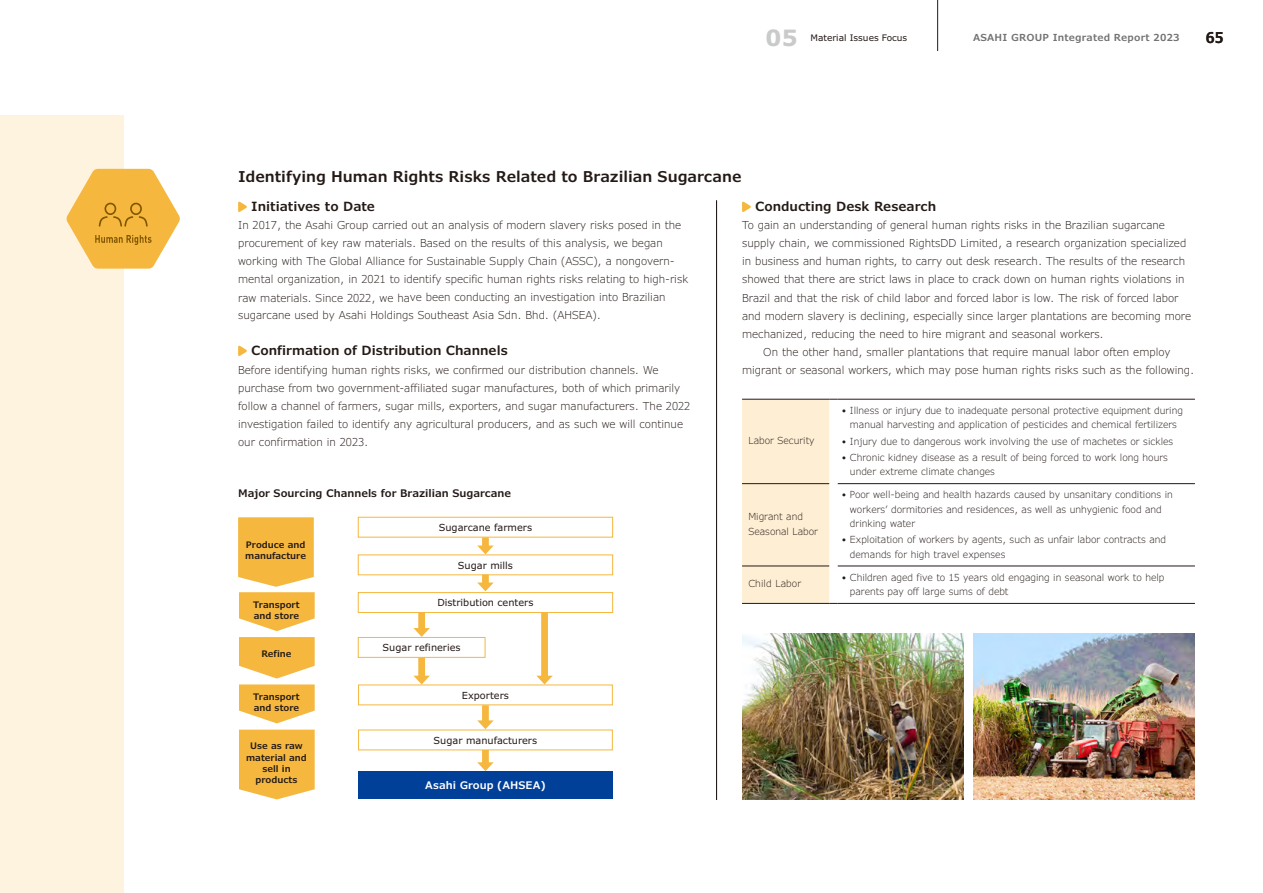
<style>
.page{position:relative;width:1263px;height:893px;background:#fff}
.page>*{position:absolute;margin:0;border:0;box-sizing:border-box;transform-origin:0 0}
.t1{font:700 22.5px "Verdana Pro";color:#c9cacb}
.t2{font:600 15px "Verdana Pro";color:#231916}
.t3{font:600 condensed 15px "Verdana Pro";color:#231916}
.t4{font:600 12.75px "Verdana Pro";color:#231916}
.t5{font:300 10.95px/18px "Verdana Pro";color:#231916}
.t6{font:600 10.5px "Verdana Pro";color:#231916}
.t7{font:600 10.5px "Verdana Pro";color:#fff}
.t8{font:300 9.75px/14.2px "Verdana Pro";color:#231916}
.t9{font:9.75px "Verdana Pro";color:#231916}
.t10{font:600 9.75px "Verdana Pro";letter-spacing:.02em;color:#727272}
.t11{font:600 9px/11.2px "Verdana Pro";color:#231916}
.t12{font:9px "Verdana Pro";color:#231916}
</style>
<div class="page">
<hr style="left:937px;top:0;width:1px;height:51px;background:#231916">
<svg style="left:238px;top:201px;width:9px;height:11px"></svg>
<svg style="left:238px;top:345px;width:9px;height:11px"></svg>
<svg style="left:742px;top:201px;width:9px;height:11px"></svg>
<hr style="left:838px;top:399px;width:357px;height:1px;background:#231916">
<hr style="left:838px;top:483px;width:357px;height:1px;background:#231916">
<hr style="left:838px;top:566px;width:357px;height:1px;background:#231916">
<svg style="left:742px;top:399px;width:96px;height:205px;background:#faecd4"></svg>
<hr style="left:838px;top:603px;width:357px;height:1px;background:#231916">
<hr style="left:716px;top:200px;width:1px;height:600px;background:#231916">
<div style="left:0;top:115px;width:123px;height:778px;background:#fef3df"></div>
<img style="left:742px;top:634px;width:221px;height:165px">
<img style="left:974px;top:634px;width:221px;height:165px">
<svg style="left:67px;top:169px;width:113px;height:100px"></svg>
<svg style="left:239px;top:730px;width:76px;height:69px;background:#f5bc4b"></svg>
<svg style="left:238px;top:517px;width:77px;height:114px;background:#f6c25d"></svg>
<svg style="left:239px;top:637px;width:76px;height:86px"></svg>
<div style="left:358px;top:517px;width:255px;height:20px;border:1px solid #f5b73e"></div>
<div style="left:358px;top:592px;width:255px;height:21px;border:1px solid #f5b73e"></div>
<div style="left:358px;top:637px;width:127px;height:21px;border:1px solid #f5b73e"></div>
<div style="left:358px;top:771px;width:254px;height:28px;background:#004098"></div>
<div style="left:482px;top:537px;width:7px;height:11px;background:#f5b73e"></div>
<svg style="left:477px;top:546px;width:16px;height:8px"></svg>
<div style="left:482px;top:574px;width:7px;height:11px;background:#f5b73e"></div>
<svg style="left:477px;top:582px;width:17px;height:9px"></svg>
<div style="left:418px;top:613px;width:7px;height:17px;background:#f5b73e"></div>
<svg style="left:413px;top:628px;width:17px;height:9px"></svg>
<div style="left:418px;top:658px;width:7px;height:20px;background:#f5b73e"></div>
<svg style="left:414px;top:676px;width:16px;height:8px"></svg>
<div style="left:541px;top:613px;width:7px;height:65px;background:#f5b73e"></div>
<svg style="left:536px;top:676px;width:17px;height:8px"></svg>
<div style="left:482px;top:705px;width:7px;height:18px;background:#f5b73e"></div>
<svg style="left:477px;top:720px;width:17px;height:9px"></svg>
<div style="left:482px;top:750px;width:7px;height:15px;background:#f5b73e"></div>
<svg style="left:477px;top:762px;width:17px;height:9px"></svg>
<h1 class="t1" style="left:765px;top:23px;width:34px">05</h1>
<p class="t12" style="left:810px;top:32px;width:98px">Material Issues Focus</p>
<p class="t10" style="left:973px;top:31px;width:208px">ASAHI GROUP Integrated Report 2023</p>
<h2 class="t3" style="left:1206px;top:27px;width:19px">65</h2>
<h2 class="t2" style="left:238px;top:167px;width:505px">Identifying Human Rights Risks Related to Brazilian Sugarcane</h2>
<p class="t4" style="left:251px;top:199px;width:125px">Initiatives to Date</p>
<p class="t5" style="left:238px;top:217px;width:452px">In 2017, the Asahi Group carried out an analysis of modern slavery risks posed in the procurement of key raw materials. Based on the results of this analysis, we began working with The Global Alliance for Sustainable Supply Chain (ASSC), a nongovern&shy;mental organization, in 2021 to identify specific human rights risks relating to high-risk raw materials. Since 2022, we have been conducting an investigation into Brazilian sugarcane used by Asahi Holdings Southeast Asia Sdn. Bhd. (AHSEA).</p>
<p class="t4" style="left:251px;top:343px;width:258px">Confirmation of Distribution Channels</p>
<p class="t5" style="left:238px;top:361px;width:454px">Before identifying human rights risks, we confirmed our distribution channels. We purchase from two government-affiliated sugar manufactures, both of which primarily follow a channel of farmers, sugar mills, exporters, and sugar manufacturers. The 2022 investigation failed to identify any agricultural producers, and as such we will continue our confirmation in 2023.</p>
<p class="t4" style="left:755px;top:199px;width:183px">Conducting Desk Research</p>
<p class="t5" style="left:742px;top:217px;width:424px">To gain an understanding of general human rights risks in the Brazilian sugarcane</p>
<p class="t5" style="left:742px;top:235px;width:446px">supply chain, we commissioned RightsDD Limited, a research organization specialized</p>
<p class="t5" style="left:742px;top:253px;width:445px">in business and human rights, to carry out desk research. The results of the research</p>
<p class="t5" style="left:742px;top:271px;width:444px">showed that there are strict laws in place to crack down on human rights violations in</p>
<p class="t5" style="left:742px;top:289px;width:438px">Brazil and that the risk of child labor and forced labor is low. The risk of forced labor</p>
<p class="t5" style="left:742px;top:307px;width:451px">and modern slavery is declining, especially since larger plantations are becoming more</p>
<p class="t5" style="left:742px;top:325px;width:363px">mechanized, reducing the need to hire migrant and seasonal workers.</p>
<p class="t5" style="left:763px;top:343px;width:409px">On the other hand, smaller plantations that require manual labor often employ</p>
<p class="t5" style="left:742px;top:361px;width:454px">migrant or seasonal workers, which may pose human rights risks such as the following.</p>
<p class="t8" style="left:842px;top:403px;width:343px;text-align:center">• Illness or injury due to inadequate personal protective equipment during manual harvesting and application of pesticides and chemical fertilizers</p>
<p class="t8" style="left:842px;top:434px;width:333px">• Injury due to dangerous work involving the use of machetes or sickles</p>
<p class="t8" style="left:850px;top:450px;width:320px;text-indent:-8px">• Chronic kidney disease as a result of being forced to work long hours under extreme climate changes</p>
<p class="t8" style="left:748px;top:434px;width:68px">Labor Security</p>
<p class="t6" style="left:238px;top:486px;width:275px">Major Sourcing Channels for Brazilian Sugarcane</p>
<p class="t11" style="left:245px;top:539px;width:62px">Produce and manufacture</p>
<p class="t11" style="left:253px;top:599px;width:48px">Transport and store</p>
<p class="t11" style="left:261px;top:648px;width:32px">Refine</p>
<p class="t11" style="left:253px;top:691px;width:48px">Transport and store</p>
<p class="t11" style="left:246px;top:740px;width:62px;text-align:center">Use as raw material and sell in products</p>
<p class="t9" style="left:439px;top:521px;width:95px">Sugarcane farmers</p>
<p class="t9" style="left:458px;top:559px;width:56px">Sugar mills</p>
<p class="t9" style="left:437px;top:596px;width:98px">Distribution centers</p>
<p class="t9" style="left:383px;top:641px;width:80px">Sugar refineries</p>
<p class="t9" style="left:462px;top:689px;width:49px">Exporters</p>
<p class="t9" style="left:434px;top:734px;width:105px">Sugar manufacturers</p>
<p class="t7" style="left:425px;top:779px;width:122px">Asahi Group (AHSEA)</p>
<p class="t8" style="left:748px;top:510px;width:71px">Migrant and<br>Seasonal Labor</p>
<p class="t8" style="left:850px;top:488px;width:324px;text-indent:-8px">• Poor well-being and health hazards caused by unsanitary conditions in workers’ dormitories and residences, as well as unhygienic food and drinking water</p>
<p class="t8" style="left:850px;top:533px;width:318px;text-indent:-8px">• Exploitation of workers by agents, such as unfair labor contracts and demands for high travel expenses</p>
<p class="t8" style="left:748px;top:577px;width:54px">Child Labor</p>
<p class="t8" style="left:850px;top:570px;width:316px;text-indent:-8px">• Children aged five to 15 years old engaging in seasonal work to help parents pay off large sums of debt</p>
</div>
